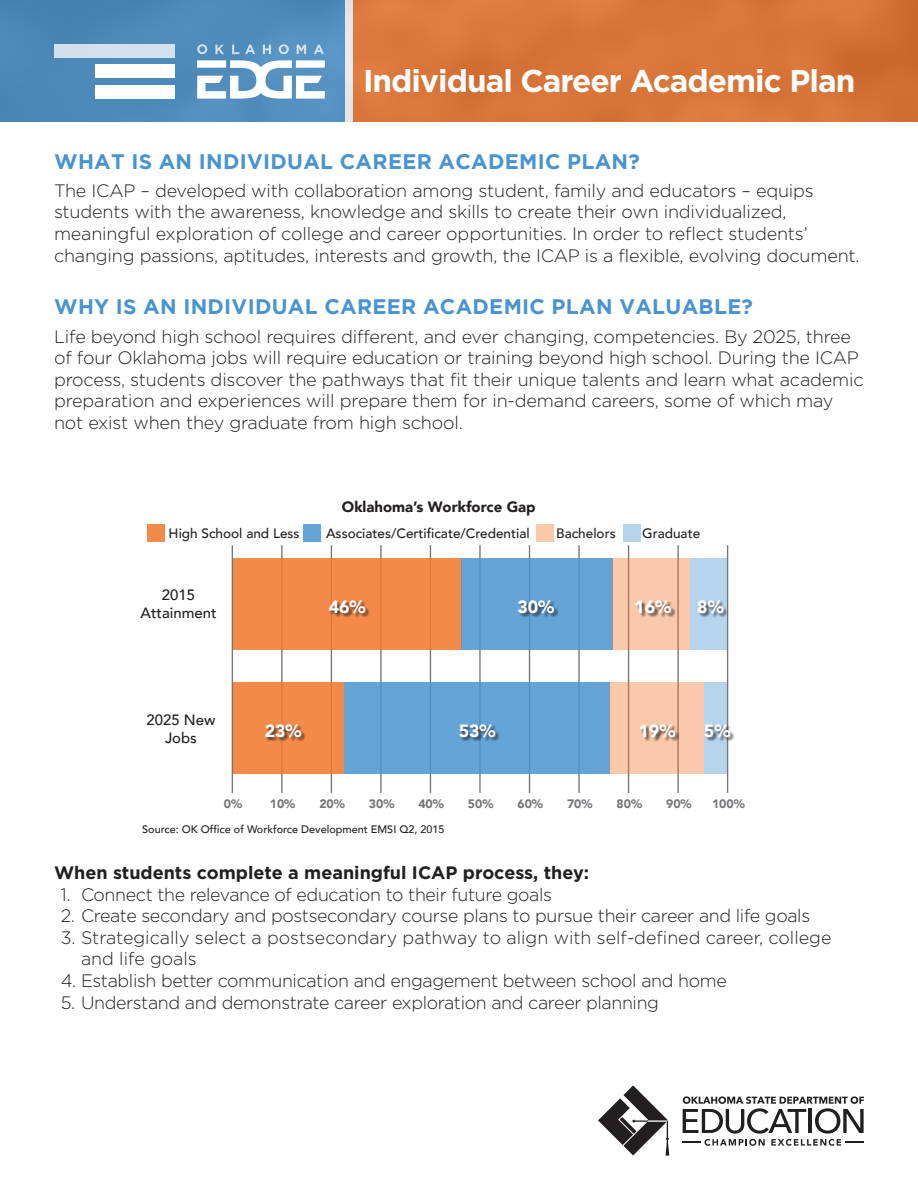
<style>
.page{position:relative;width:918px;height:1188px;background:#fff}
.page>*{position:absolute;margin:0;border:0;box-sizing:border-box;transform-origin:0 0}
.t1{font:700 31.5px "Gotham";letter-spacing:-.03em;color:#fff}
.Header_1{font:700 21px "Gotham";letter-spacing:.015em;color:#4994d0}
.t2{font:300 18px/21.6px "Gotham";letter-spacing:-.01em;color:#231f20}
.t3{font:700 18px "Gotham";color:#231f20}
.t4{font:900 17.7px "Avenir";color:#fff}
.t5{font:500 15px "Avenir";color:#231f20}
.t6{font:900 15px "Avenir";color:#231f20}
.t7{font:500 13.65px "Avenir";color:#231f20}
.t8{font:900 12.15px "Avenir";color:#757679}
.t9{font:500 10.8px "Avenir";color:#231f20}
</style>
<div class="page">
<hr style="left:232px;top:545px;width:1px;height:248px;background:#757679">
<hr style="left:281px;top:545px;width:2px;height:248px;background:#757679">
<hr style="left:331px;top:545px;width:1px;height:248px;background:#757679">
<hr style="left:380px;top:545px;width:2px;height:248px;background:#757679">
<hr style="left:430px;top:545px;width:1px;height:248px;background:#757679">
<hr style="left:529px;top:545px;width:1px;height:248px;background:#757679">
<hr style="left:578px;top:545px;width:2px;height:248px;background:#757679">
<hr style="left:628px;top:545px;width:1px;height:248px;background:#757679">
<hr style="left:677px;top:545px;width:2px;height:248px;background:#757679">
<hr style="left:727px;top:545px;width:1px;height:248px;background:#757679">
<hr style="left:479px;top:545px;width:2px;height:248px;background:#757679">
<div style="left:233px;top:558px;width:228px;height:91px;background:#f48a4a"></div>
<div style="left:461px;top:558px;width:152px;height:91px;background:#64a4d7"></div>
<div style="left:613px;top:558px;width:77px;height:91px;background:#fac8aa"></div>
<div style="left:690px;top:558px;width:37px;height:91px;background:#b6d4ec"></div>
<div style="left:233px;top:683px;width:111px;height:91px;background:#f48a4a"></div>
<div style="left:344px;top:683px;width:266px;height:91px;background:#64a4d7"></div>
<div style="left:610px;top:683px;width:94px;height:91px;background:#fac8aa"></div>
<div style="left:704px;top:683px;width:23px;height:91px;background:#b6d4ec"></div>
<div style="left:329px;top:600px;width:41px;height:18px;background:#231f20;opacity:.75"></div>
<div style="left:518px;top:600px;width:41px;height:18px;background:#231f20;opacity:.75"></div>
<div style="left:635px;top:600px;width:41px;height:18px;background:#231f20;opacity:.75"></div>
<div style="left:698px;top:600px;width:30px;height:18px;background:#231f20;opacity:.75"></div>
<div style="left:265px;top:724px;width:41px;height:18px;background:#231f20;opacity:.75"></div>
<div style="left:459px;top:724px;width:41px;height:18px;background:#231f20;opacity:.75"></div>
<div style="left:640px;top:724px;width:40px;height:18px;background:#231f20;opacity:.75"></div>
<div style="left:705px;top:724px;width:30px;height:18px;background:#231f20;opacity:.75"></div>
<div style="left:147px;top:525px;width:17px;height:17px;background:#f48a4a"></div>
<div style="left:304px;top:525px;width:17px;height:17px;background:#64a4d7"></div>
<div style="left:537px;top:525px;width:17px;height:17px;background:#fac8aa"></div>
<div style="left:624px;top:525px;width:17px;height:17px;background:#b6d4ec"></div>
<div style="left:353px;top:0;width:565px;height:121px;background:#da7539"></div>
<div style="left:0;top:0;width:346px;height:122px;background:#4d89b9"></div>
<div style="left:346px;top:0;width:7px;height:121px;background:#e8e8e8"></div>
<div style="left:55px;top:44px;width:120px;height:13px;background:#d2e1ed"></div>
<div style="left:96px;top:65px;width:79px;height:13px;background:#fff"></div>
<div style="left:96px;top:86px;width:79px;height:13px;background:#fff"></div>
<svg style="left:197px;top:60px;width:128px;height:39px"></svg>
<svg style="left:197px;top:44px;width:127px;height:10px"></svg>
<svg style="left:682px;top:1096px;width:182px;height:50px"></svg>
<svg style="left:598px;top:1085px;width:71px;height:71px"></svg>
<p class="t1" style="left:363px;top:62px;width:494px">Individual Career Academic Plan</p>
<p class="Header_1" style="left:54px;top:149px;width:587px">WHAT IS AN INDIVIDUAL CAREER ACADEMIC PLAN?</p>
<p class="t2" style="left:54px;top:180px;width:807px">The ICAP – developed with collaboration among student, family and educators – equips students with the awareness, knowledge and skills to create their own individualized, meaningful exploration of college and career opportunities. In order to reflect students’ changing passions, aptitudes, interests and growth, the ICAP is a flexible, evolving document.</p>
<p class="Header_1" style="left:54px;top:295px;width:700px">WHY IS AN INDIVIDUAL CAREER ACADEMIC PLAN VALUABLE?</p>
<p class="t2" style="left:54px;top:325px;width:811px">Life beyond high school requires different, and ever changing, competencies. By 2025, three of four Oklahoma jobs will require education or training beyond high school. During the ICAP process, students discover the pathways that fit their unique talents and learn what academic preparation and experiences will prepare them for in-demand careers, some of which may not exist when they graduate from high school.</p>
<p class="t6" style="left:342px;top:494px;width:195px">Oklahoma’s Workforce Gap</p>
<p class="t7" style="left:169px;top:521px;width:133px">High School and Less</p>
<p class="t7" style="left:326px;top:521px;width:205px">Associates/Certificate/Credential</p>
<p class="t7" style="left:556px;top:521px;width:61px">Bachelors</p>
<p class="t7" style="left:642px;top:521px;width:60px">Graduate</p>
<p class="t5" style="left:162px;top:582px;width:35px">2015</p>
<p class="t5" style="left:141px;top:600px;width:78px">Attainment</p>
<p class="t4" style="left:329px;top:592px;width:38px">46%</p>
<p class="t4" style="left:517px;top:592px;width:38px">30%</p>
<p class="t4" style="left:634px;top:592px;width:38px">16%</p>
<p class="t4" style="left:697px;top:592px;width:28px">8%</p>
<p class="t5" style="left:147px;top:707px;width:70px">2025 New</p>
<p class="t5" style="left:165px;top:725px;width:33px">Jobs</p>
<p class="t4" style="left:265px;top:716px;width:38px">23%</p>
<p class="t4" style="left:459px;top:716px;width:38px">53%</p>
<p class="t4" style="left:639px;top:716px;width:38px">19%</p>
<p class="t4" style="left:704px;top:716px;width:28px">5%</p>
<p class="t8" style="left:224px;top:794px;width:20px">0%</p>
<p class="t8" style="left:270px;top:794px;width:27px">10%</p>
<p class="t8" style="left:319px;top:794px;width:27px">20%</p>
<p class="t8" style="left:369px;top:794px;width:27px">30%</p>
<p class="t8" style="left:418px;top:794px;width:27px">40%</p>
<p class="t8" style="left:468px;top:794px;width:27px">50%</p>
<p class="t8" style="left:518px;top:794px;width:27px">60%</p>
<p class="t8" style="left:567px;top:794px;width:27px">70%</p>
<p class="t8" style="left:617px;top:794px;width:27px">80%</p>
<p class="t8" style="left:666px;top:794px;width:27px">90%</p>
<p class="t8" style="left:712px;top:794px;width:34px">100%</p>
<p class="t9" style="left:142px;top:820px;width:304px">Source: OK Office of Workforce Development EMSI Q2, 2015</p>
<p class="t3" style="left:54px;top:862px;width:537px">When students complete a meaningful ICAP process, they:</p>
<p class="t2" style="left:61px;top:883px;width:493px">1. Connect the relevance of education to their future goals</p>
<p class="t2" style="left:61px;top:905px;width:751px">2. Create secondary and postsecondary course plans to pursue their career and life goals</p>
<p class="t2" style="left:81px;top:927px;width:752px;text-indent:-20px">3. Strategically select a postsecondary pathway to align with self-defined career, college and life goals</p>
<p class="t2" style="left:61px;top:970px;width:668px">4. Establish better communication and engagement between school and home</p>
<p class="t2" style="left:61px;top:991px;width:600px">5. Understand and demonstrate career exploration and career planning</p>
</div>
